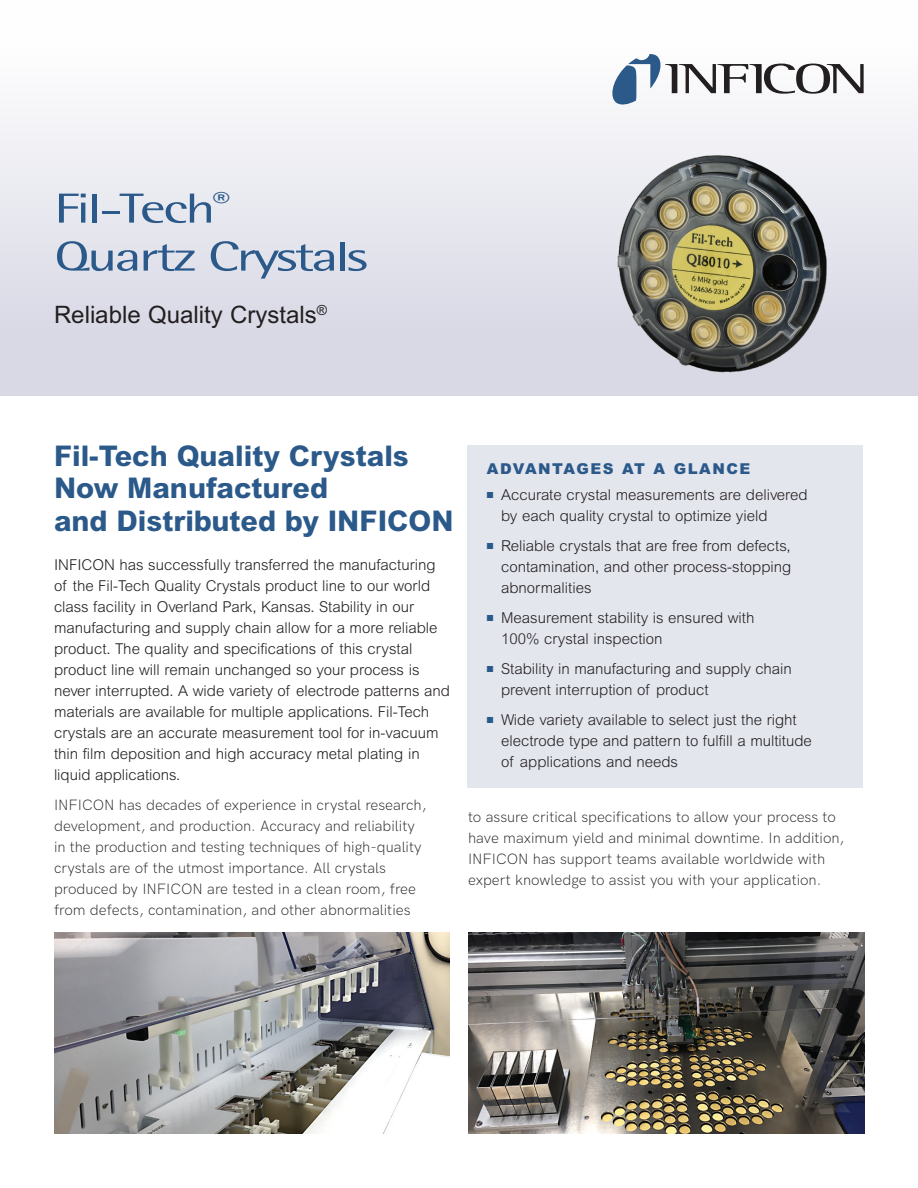
<style>
.page{position:relative;width:918px;height:1188px;background:#fff}
.page>*{position:absolute;margin:0;border:0;box-sizing:border-box;transform-origin:0 0}
.HEAD__front_cover{font:42px/48px "Rotis Semi Sans Std";letter-spacing:-.05em;color:#2b598a;scale:1.4 1}
.HEAD__1{font:800 28.5px/32.2px "Arial MT Std";color:#2b598a}
.SUBHEAD__front_cover{font:24px "Arial MT Std";color:#231f20}
.COPY{font:300 15px/21px "Arial MT Std";color:#231f20}
.COPY-2{font:300 15px/21px "HK Grotesk";color:#231f20}
.COPY__bulleted{font:300 15px/21px "Arial MT Std";color:#231f20}
.SUBHEAD{font:900 15px "Arial MT Std";letter-spacing:.1em;color:#2b598a}
.s1{color:#2b598a}
</style>
<div class="page">
<div style="left:0;top:0;width:918px;height:396px;background:linear-gradient(to bottom,#fff,#d3d4e1)"></div>
<svg style="left:612px;top:54px;width:252px;height:51px"></svg>
<img style="left:599px;top:148px;width:245px;height:235px">
<img style="left:468px;top:933px;width:397px;height:201px">
<img style="left:54px;top:933px;width:396px;height:201px">
<div style="left:467px;top:445px;width:396px;height:343px;background:#e4e6ee"></div>
<p class="HEAD__front_cover" style="left:54px;top:185px;width:225px">Fil-Tech<sup>®<br></sup>Quartz Crystals</p>
<p class="SUBHEAD__front_cover" style="left:54px;top:301px;width:275px">Reliable Quality Crystals<sup>®</sup></p>
<p class="HEAD__1" style="left:54px;top:439px;width:401px">Fil-Tech Quality Crystals<br>Now Manufactured<br>and Distributed by INFICON</p>
<p class="COPY" style="left:54px;top:554px;width:397px">INFICON has successfully transferred the manufacturing of the Fil-Tech Quality Crystals product line to our world class facility in Overland Park, Kansas. Stability in our manufacturing and supply chain allow for a more reliable product. The quality and specifications of this crystal product line will remain unchanged so your process is never interrupted. A wide variety of electrode patterns and materials are available for multiple applications. Fil-Tech crystals are an accurate measurement tool for in-vacuum thin film deposition and high accuracy metal plating in liquid applications.</p>
<p class="COPY-2" style="left:54px;top:793px;width:374px">INFICON has decades of experience in crystal research, development, and production. Accuracy and reliability in the production and testing techniques of high-quality crystals are of the utmost importance. All crystals produced by INFICON are tested in a clean room, free from defects, contamination, and other abnormalities</p>
<p class="SUBHEAD" style="left:487px;top:459px;width:265px">ADVANTAGES AT A GLANCE</p>
<p class="COPY__bulleted" style="left:501px;top:484px;width:308px;text-indent:-14px"><span class="s1">■</span> Accurate crystal measurements are delivered by each quality crystal to optimize yield</p>
<p class="COPY__bulleted" style="left:501px;top:535px;width:292px;text-align:justify;text-indent:-14px"><span class="s1">■</span> Reliable crystals that are free from defects, contamination, and other process-stopping abnormalities</p>
<p class="COPY__bulleted" style="left:501px;top:607px;width:255px;text-indent:-14px"><span class="s1">■</span> Measurement stability is ensured with<br>100% crystal inspection</p>
<p class="COPY__bulleted" style="left:501px;top:658px;width:292px;text-indent:-14px"><span class="s1">■</span> Stability in manufacturing and supply chain prevent interruption of product</p>
<p class="COPY__bulleted" style="left:501px;top:709px;width:312px;text-indent:-14px"><span class="s1">■</span> Wide variety available to select just the right electrode type and pattern to fulfill a multitude of applications and needs</p>
<p class="COPY-2" style="left:468px;top:805px;width:378px">to assure critical specifications to allow your process to have maximum yield and minimal downtime. In addition, INFICON has support teams available worldwide with expert knowledge to assist you with your application.</p>
</div>
